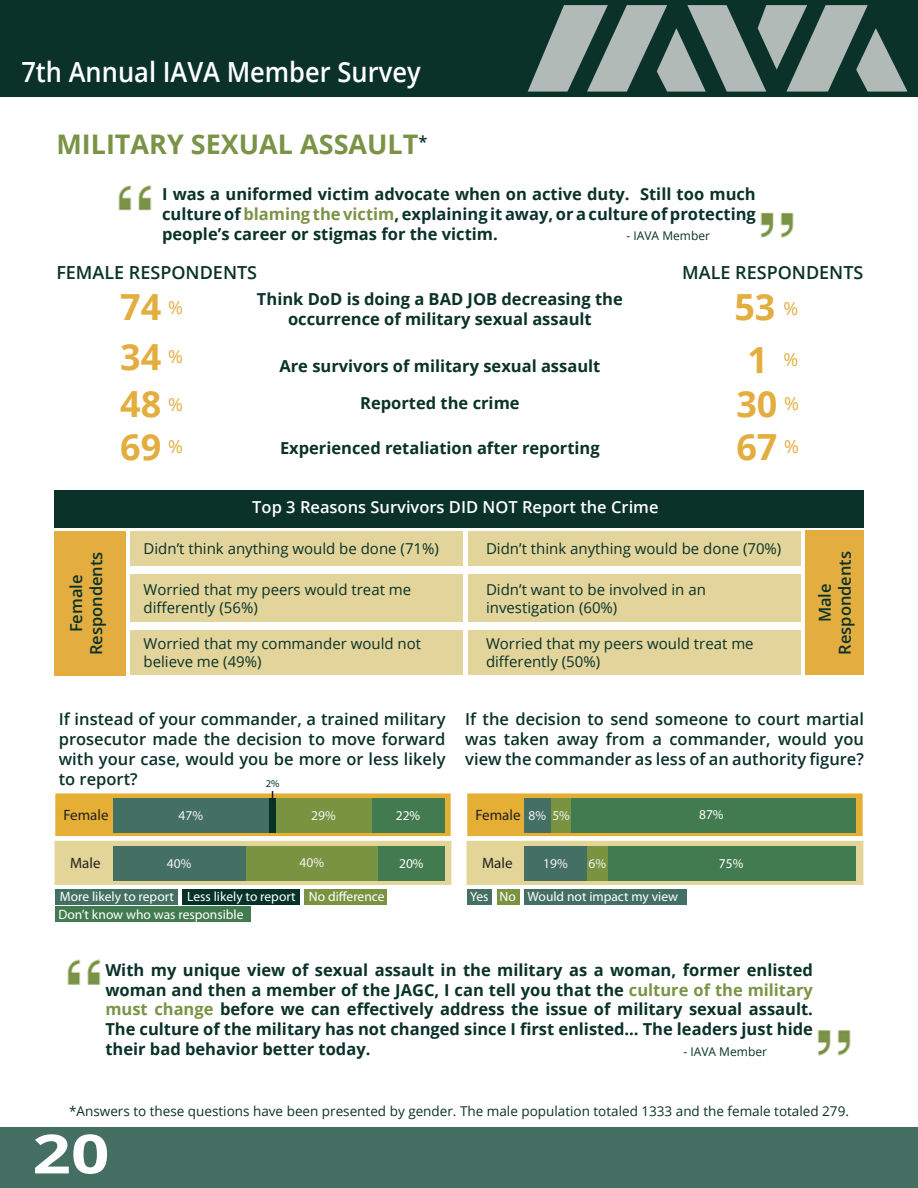
<style>
.page{position:relative;width:918px;height:1188px;background:#fff}
.page>*{position:absolute;margin:0;border:0;box-sizing:border-box;transform-origin:0 0}
.t1{font:700 54px "Open Sans";color:#fff;scale:1.25 1}
.t2{font:700 36px/48.3px "Open Sans";color:#e3ad40;text-align:justify}
.t3{font:600 27.75px "Open Sans";color:#fff;scale:.92 1}
.t4{font:700 27px "Open Sans";color:#7a9346}
.t5{font:600 18px "Open Sans";color:#0a3228}
.t6{font:700 16.5px/19.8px "Open Sans";color:#0a3228;text-align:justify}
.t7{font:600 16.5px/19.8px "Open Sans";color:#0a3228;text-align:justify}
.t8{font:600 16.5px "Open Sans";color:#fff}
.t9{font:15px/18px "Open Sans";color:#0a3228}
.t10{font:15px "Myriad Pro";color:#231f20}
.t11{font:13.5px "Myriad Pro";color:#fff}
.t12{font:13.5px "Open Sans";color:#0a3228}
.t13{font:13.5px "Myriad Pro";color:#f2f2f3}
.t14{font:12px "Open Sans";color:#0a3228}
.t15{font:10.5px "Myriad Pro";color:#063328}
.s1{color:#7a9346}
.s2{font-weight:400;font-size:18px}
</style>
<div class="page">
<div style="left:0;top:1127px;width:918px;height:61px;background:#456f62"></div>
<div style="left:0;top:0;width:918px;height:96px;background:#0a3228"></div>
<svg style="left:528px;top:5px;width:380px;height:87px"></svg>
<div style="left:54px;top:491px;width:810px;height:37px;background:#0a3228"></div>
<img style="left:760px;top:212px;width:34px;height:26px">
<img style="left:118px;top:185px;width:34px;height:26px">
<img style="left:817px;top:1030px;width:34px;height:26px">
<img style="left:67px;top:959px;width:34px;height:26px">
<div style="left:130px;top:531px;width:334px;height:34px;background:#e2d49b"></div>
<div style="left:130px;top:630px;width:334px;height:45px;background:#e2d49b"></div>
<div style="left:468px;top:531px;width:333px;height:34px;background:#e2d49b"></div>
<div style="left:468px;top:574px;width:333px;height:48px;background:#e2d49b"></div>
<div style="left:468px;top:630px;width:333px;height:45px;background:#e2d49b"></div>
<div style="left:130px;top:574px;width:334px;height:48px;background:#e2d49b"></div>
<div style="left:55px;top:531px;width:71px;height:145px;background:#e3ad40"></div>
<div style="left:806px;top:531px;width:58px;height:144px;background:#e3ad40"></div>
<div style="left:467px;top:793px;width:396px;height:43px;border:6px solid #e5af35"></div>
<div style="left:467px;top:841px;width:396px;height:44px;border:8px solid #e3d598"></div>
<div style="left:469px;top:847px;width:58px;height:34px;background:#e3d598"></div>
<div style="left:469px;top:798px;width:58px;height:34px;background:#e5af35"></div>
<div style="left:55px;top:793px;width:396px;height:43px;border:6px solid #e5af35"></div>
<div style="left:55px;top:841px;width:396px;height:44px;border:8px solid #e3d598"></div>
<div style="left:55px;top:889px;width:123px;height:15px;background:#437062"></div>
<div style="left:57px;top:847px;width:58px;height:34px;background:#e3d598"></div>
<div style="left:57px;top:798px;width:58px;height:34px;background:#e5af35"></div>
<div style="left:372px;top:799px;width:73px;height:34px;background:#437b50"></div>
<div style="left:378px;top:846px;width:67px;height:35px;background:#437b50"></div>
<div style="left:275px;top:799px;width:97px;height:34px;background:#799340"></div>
<div style="left:246px;top:846px;width:132px;height:35px;background:#799340"></div>
<div style="left:269px;top:799px;width:6px;height:34px;background:#063328"></div>
<div style="left:113px;top:799px;width:156px;height:34px;background:#437062"></div>
<div style="left:113px;top:846px;width:133px;height:35px;background:#437062"></div>
<div style="left:607px;top:846px;width:249px;height:35px;background:#437b50"></div>
<div style="left:587px;top:846px;width:21px;height:35px;background:#799340"></div>
<div style="left:524px;top:846px;width:63px;height:35px;background:#437062"></div>
<div style="left:567px;top:799px;width:289px;height:34px;background:#437b50"></div>
<div style="left:551px;top:799px;width:20px;height:34px;background:#799340"></div>
<div style="left:524px;top:799px;width:27px;height:34px;background:#437062"></div>
<div style="left:183px;top:889px;width:117px;height:15px;background:#063328"></div>
<div style="left:304px;top:889px;width:83px;height:15px;background:#799340"></div>
<div style="left:467px;top:889px;width:25px;height:15px;background:#437062"></div>
<div style="left:524px;top:889px;width:163px;height:15px;background:#437062"></div>
<div style="left:497px;top:889px;width:22px;height:15px;background:#799340"></div>
<div style="left:55px;top:906px;width:195px;height:16px;background:#437b50"></div>
<svg style="left:272px;top:791px;width:1px;height:13px"></svg>
<h3 class="t3" style="left:21px;top:53px;width:170px">7th Annual IAVA</h3>
<h3 class="t3" style="left:227px;top:53px;width:212px">Member Survey</h3>
<h3 class="t4" style="left:56px;top:125px;width:41px">Military</h3>
<h3 class="t4" style="left:191px;top:125px;width:67px">Sexual</h3>
<h3 class="t4" style="left:300px;top:125px;width:36px">Assault</h3>
<p class="t7" style="left:418px;top:131px;width:11px">*</p>
<p class="t6" style="left:162px;top:184px;width:595px">I was a uniformed victim advocate when on active duty. Still too much culture of <span class="s1">blaming the victim</span>, explaining it away, or a culture of protecting people’s career or stigmas for the victim.</p>
<p class="t14" style="left:627px;top:227px;width:85px">- IAVA Member</p>
<p class="t5" style="left:56px;top:260px;width:202px">Female respondents</p>
<h2 class="t2" style="left:120px;top:282px;width:64px">74 <sup>% </sup>34 <sup>% </sup>48 <sup>%</sup></h2>
<h2 class="t2" style="left:120px;top:422px;width:64px">69 <sup>%</sup></h2>
<p class="t6" style="left:257px;top:289px;width:367px;text-align:center">Think DoD is doing a BAD JO B decreasing the occurrence of military sexual assault</p>
<p class="t6" style="left:279px;top:356px;width:322px">Are survivors of military sexual assault</p>
<p class="t6" style="left:360px;top:393px;width:161px">Reported the crime</p>
<p class="t6" style="left:280px;top:437px;width:321px">Experienced retaliation after reporting</p>
<p class="t8" style="left:252px;top:496px;width:408px">Top 3 Reasons Survivors DI D NOT Report the Crime</p>
<p class="t5" style="left:682px;top:260px;width:183px">Male respondents</p>
<h2 class="t2" style="left:734px;top:282px;width:65px">53 <span class="s2">%</span></h2>
<h2 class="t2" style="left:736px;top:337px;width:64px;line-height:43.7px;text-align:center">1 <sup>%<br></sup>30 <sup>%<br></sup>67 <sup>%</sup></h2>
<p class="t9" style="left:144px;top:539px;width:297px">Didn’t think anything would be done (71%)</p>
<p class="t9" style="left:486px;top:539px;width:297px">Didn’t think anything would be done (70%)</p>
<p class="t9" style="left:486px;top:580px;width:221px">Didn’t want to be involved in an investigation (60%)</p>
<p class="t9" style="left:486px;top:634px;width:269px">Worried that my peers would treat me differently (50%)</p>
<p class="t7" style="left:66px;top:655px;width:105px;text-align:center;rotate:-90deg">Female<br>Respondents</p>
<p class="t7" style="left:815px;top:655px;width:105px;text-align:center;rotate:-90deg">Male<br>Respondents</p>
<p class="t9" style="left:144px;top:580px;width:269px">Worried that my peers would treat me differently (56%)</p>
<p class="t9" style="left:144px;top:634px;width:279px">Worried that my commander would not believe me (49%)</p>
<p class="t7" style="left:59px;top:709px;width:388px">If instead of your commander, a trained military prosecutor made the decision to move forward with your case, would you be more or less likely to report?</p>
<p class="t15" style="left:266px;top:777px;width:15px">2%</p>
<p class="t7" style="left:465px;top:709px;width:400px">If the decision to send someone to court martial was taken away from a commander, would you view the commander as less of an authority figure?</p>
<p class="t10" style="left:63px;top:807px;width:47px">Female</p>
<p class="t13" style="left:529px;top:808px;width:19px">8%</p>
<p class="t11" style="left:699px;top:807px;width:26px">87%</p>
<p class="t10" style="left:70px;top:855px;width:32px">Male</p>
<p class="t10" style="left:475px;top:807px;width:47px">Female</p>
<p class="t10" style="left:482px;top:855px;width:32px">Male</p>
<p class="t13" style="left:179px;top:808px;width:26px">47%</p>
<p class="t13" style="left:311px;top:808px;width:26px">29%</p>
<p class="t11" style="left:396px;top:808px;width:26px">22%</p>
<p class="t13" style="left:552px;top:808px;width:19px">5%</p>
<p class="t13" style="left:167px;top:856px;width:26px">40%</p>
<p class="t13" style="left:300px;top:855px;width:26px">40%</p>
<p class="t11" style="left:399px;top:856px;width:26px">20%</p>
<p class="t13" style="left:543px;top:856px;width:26px">19%</p>
<p class="t13" style="left:589px;top:856px;width:19px">6%</p>
<p class="t11" style="left:719px;top:856px;width:26px">75%</p>
<p class="t11" style="left:60px;top:889px;width:326px">More likely to report Less likely to report No difference</p>
<p class="t11" style="left:470px;top:889px;width:210px">Yes No Would not impact my view</p>
<p class="t11" style="left:58px;top:907px;width:187px">Don’t know who was responsible</p>
<p class="t6" style="left:105px;top:959px;width:709px">With my unique view of sexual assault in the military as a woman, former enlisted woman and then a member of the JAGC, I can tell you that the <span class="s1">culture of the military must change</span> before we can effectively address the issue of military sexual assault.<br>The culture of the military has not changed since I first enlisted… The leaders just hide their bad behavior better today.</p>
<p class="t14" style="left:684px;top:1043px;width:85px">- IAVA Member</p>
<p class="t12" style="left:69px;top:1102px;width:781px">*Answers to these questions have been presented by gender. The male population totaled 1333 and the female totaled 279.</p>
<h1 class="t1" style="left:32px;top:1116px;width:63px">20</h1>
</div>
